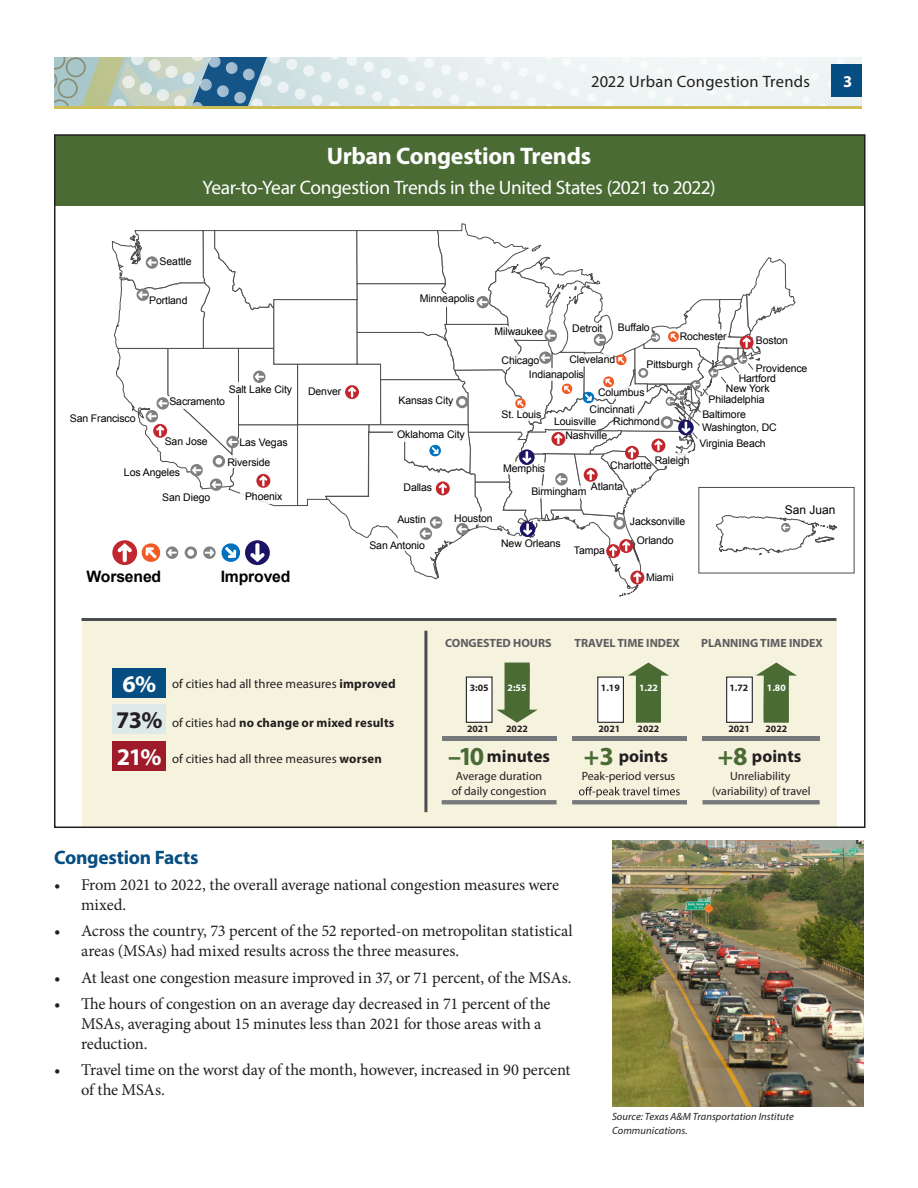
<style>
.page{position:relative;width:918px;height:1188px;background:#fff}
.page>*{position:absolute;margin:0;border:0;box-sizing:border-box;transform-origin:0 0}
.t1{font:700 26.1px "Myriad Pro";color:#4a6b34}
.sub_1__H1{font:700 24px "Myriad Pro";letter-spacing:-.015em;color:#fff}
.graphic{font:700 24px "Myriad Pro";color:#fff}
.graphic-2{font:700 24px "Myriad Pro";color:#231f20}
.sub_copy_center{font:19.5px "Myriad Pro";letter-spacing:-.02em;color:#fff}
.sub_2_H1{font:700 19.5px "Myriad Pro";letter-spacing:-.01em;color:#064d81}
.t2{font:700 17.4px "Myriad Pro";color:#231f20}
.body_indent{font:16.5px/19.8px "Minion Pro";letter-spacing:-.01em;color:#231f20}
.t3{font:16.5px "Myriad Pro";letter-spacing:.015em;color:#231f20}
.t4{font:700 16.5px "Myriad Pro";color:#fff}
.t5{font:700 15.75px "Arial";letter-spacing:-.01em;color:#000}
.graphic_text{font:12.75px "Myriad Pro";letter-spacing:.005em;color:#231f20}
.graphic_text-2{font:700 12.75px "Myriad Pro";letter-spacing:.01em;color:#231f20}
.t6{font:12px/14.2px "Myriad Pro";color:#231f20;text-align:center}
.t7{font:700 12px "Myriad Pro";color:#5d5d60}
.t8{font:12px "Arial";color:#000}
.t9{font:10.5px/16.5px "Arial";letter-spacing:-.01em;color:#000}
.photo_credit{font:italic 10.5px/13.5px "Myriad Pro";letter-spacing:.01em;color:#231f20}
.t10{font:700 9.75px "Myriad Pro";color:#231f20}
.t11{font:700 9.75px "Myriad Pro";color:#fff}
.s1{font-weight:700}
.s2{font-weight:400}
.s3{font-size:26.1px;color:#4a6b34}
</style>
<div class="page">
<svg style="left:54px;top:57px;width:808px;height:49px"></svg>
<hr style="left:54px;top:106px;width:810px;height:3px;background:#cdbe58">
<div style="left:82px;top:618px;width:755px;height:209px;background:#f5f2de"></div>
<div style="left:54px;top:135px;width:810px;height:70px;background:#4a6b34"></div>
<svg style="left:111px;top:223px;width:726px;height:374px"></svg>
<hr style="left:82px;top:618px;width:754px;height:3px;background:#4b4c4d">
<hr style="left:424px;top:631px;width:3px;height:181px;background:#4b4c4d">
<div style="left:112px;top:668px;width:54px;height:30px;background:#064d81"></div>
<div style="left:112px;top:704px;width:54px;height:30px;background:#dee9ea"></div>
<div style="left:112px;top:741px;width:54px;height:29px;background:#9e1b2a"></div>
<hr style="left:442px;top:800px;width:115px;height:4px;background:#76787b">
<hr style="left:442px;top:737px;width:115px;height:4px;background:#76787b">
<hr style="left:572px;top:800px;width:115px;height:4px;background:#76787b">
<hr style="left:572px;top:737px;width:115px;height:4px;background:#76787b">
<hr style="left:702px;top:800px;width:118px;height:4px;background:#76787b">
<hr style="left:703px;top:737px;width:117px;height:4px;background:#76787b">
<svg style="left:579px;top:787px;width:101px;height:11px"></svg>
<svg style="left:496px;top:662px;width:42px;height:61px"></svg>
<div style="left:466px;top:677px;width:27px;height:46px;background:#fff;border:1px solid #231f20"></div>
<svg style="left:628px;top:663px;width:41px;height:60px"></svg>
<div style="left:597px;top:677px;width:27px;height:46px;background:#fff;border:1px solid #231f20"></div>
<svg style="left:756px;top:663px;width:41px;height:60px"></svg>
<div style="left:726px;top:677px;width:27px;height:46px;background:#fff;border:1px solid #231f20"></div>
<img style="left:612px;top:841px;width:252px;height:266px">
<div style="left:832px;top:64px;width:32px;height:33px;background:#064d81"></div>
<div style="left:862px;top:24px;width:44px;height:88px;background:#fff"></div>
<p class="t3" style="left:591px;top:71px;width:220px">2022 Urban Congestion Trends</p>
<p class="t4" style="left:843px;top:70px;width:11px">3</p>
<h1 class="sub_1__H1" style="left:327px;top:140px;width:266px">Urban Congestion Trends</h1>
<p class="sub_copy_center" style="left:202px;top:176px;width:515px">Year-to-Year Congestion Trends in the United States (2021 to 2022)</p>
<p class="t9" style="left:160px;top:253px;width:34px">Seattle</p>
<p class="t9" style="left:149px;top:292px;width:40px">Portland</p>
<p class="t9" style="left:420px;top:291px;width:56px">Minneapolis</p>
<p class="t9" style="left:229px;top:381px;width:65px">Salt Lake City</p>
<p class="t9" style="left:70px;top:410px;width:67px">San Francisco</p>
<p class="t9" style="left:169px;top:393px;width:57px">Sacramento</p>
<p class="t9" style="left:165px;top:433px;width:45px">San Jose</p>
<p class="t9" style="left:239px;top:435px;width:50px">Las Vegas</p>
<p class="t9" style="left:227px;top:454px;width:44px">Riverside</p>
<p class="t9" style="left:124px;top:464px;width:58px">Los Angeles</p>
<p class="t9" style="left:162px;top:489px;width:50px">San Diego</p>
<p class="t9" style="left:245px;top:488px;width:39px">Phoenix</p>
<p class="t9" style="left:308px;top:384px;width:35px">Denver</p>
<p class="t5" style="left:86px;top:566px;width:76px">Worsened</p>
<p class="t5" style="left:221px;top:566px;width:71px">Improved</p>
<p class="t9" style="left:495px;top:323px;width:50px">Milwaukee</p>
<p class="t9" style="left:572px;top:320px;width:32px">Detroit</p>
<p class="t9" style="left:618px;top:319px;width:33px">Buffalo</p>
<p class="t9" style="left:680px;top:328px;width:49px">Rochester</p>
<p class="t9" style="left:756px;top:333px;width:34px">Boston</p>
<p class="t9" style="left:739px;top:364px;width:70px;line-height:9.6px;text-indent:17px">Providence<br>Hartford</p>
<p class="t9" style="left:569px;top:351px;width:47px">Cleveland</p>
<p class="t9" style="left:502px;top:352px;width:39px">Chicago</p>
<p class="t9" style="left:647px;top:356px;width:48px">Pittsburgh</p>
<p class="t9" style="left:529px;top:366px;width:56px">Indianapolis</p>
<p class="t9" style="left:565px;top:414px;width:43px;line-height:14.7px;text-indent:-11px">Louisville<br>Nashville</p>
<p class="t9" style="left:503px;top:460px;width:43px">Memphis</p>
<p class="t9" style="left:531px;top:483px;width:57px">Birmingham</p>
<p class="t9" style="left:708px;top:383px;width:63px;line-height:11.1px;text-indent:18px">New York<br>Philadelphia</p>
<p class="t9" style="left:702px;top:408px;width:76px;line-height:13.4px">Baltimore<br>Washington, DC</p>
<p class="t9" style="left:590px;top:384px;width:57px;text-indent:9px">Columbus<br>Cincinnati</p>
<p class="t9" style="left:398px;top:392px;width:56px">Kansas City</p>
<p class="t9" style="left:501px;top:406px;width:42px">St. Louis</p>
<p class="t9" style="left:613px;top:413px;width:48px">Richmond</p>
<p class="t9" style="left:655px;top:452px;width:36px">Raleigh</p>
<p class="t9" style="left:397px;top:427px;width:69px">Oklahoma City</p>
<p class="t9" style="left:700px;top:435px;width:68px">Virginia Beach</p>
<p class="t9" style="left:610px;top:457px;width:43px">Charlotte</p>
<p class="t9" style="left:591px;top:478px;width:34px">Atlanta</p>
<p class="t9" style="left:404px;top:479px;width:30px">Dallas</p>
<p class="t9" style="left:397px;top:512px;width:30px">Austin</p>
<p class="t8" style="left:785px;top:502px;width:52px">San Juan</p>
<p class="t9" style="left:454px;top:510px;width:40px">Houston</p>
<p class="t9" style="left:630px;top:512px;width:57px;line-height:18.8px;text-align:center">Jacksonville<br>Orlando</p>
<p class="t9" style="left:646px;top:570px;width:29px">Miami</p>
<p class="t9" style="left:369px;top:537px;width:57px">San Antonio</p>
<p class="t9" style="left:501px;top:536px;width:61px">New Orleans</p>
<p class="t9" style="left:574px;top:542px;width:33px">Tampa</p>
<p class="t7" style="left:445px;top:636px;width:108px">CONGESTED HOURS</p>
<p class="t7" style="left:575px;top:636px;width:107px">TRAVEL TIME INDEX</p>
<p class="t7" style="left:701px;top:636px;width:123px">PLANNING TIME INDEX</p>
<p class="graphic" style="left:122px;top:669px;width:35px">6%</p>
<p class="graphic_text" style="left:172px;top:676px;width:225px">of cities had all three measures <span class="s1">improved</span></p>
<p class="graphic-2" style="left:116px;top:704px;width:48px">73%</p>
<p class="graphic_text-2" style="left:172px;top:715px;width:224px"><span class="s2">of cities had</span> no change or mixed results</p>
<p class="graphic" style="left:117px;top:741px;width:46px">21%</p>
<p class="graphic_text" style="left:172px;top:750px;width:211px">of cities had all three measures <span class="s1">worsen</span></p>
<p class="t10" style="left:470px;top:681px;width:20px">3:05</p>
<p class="t10" style="left:601px;top:681px;width:20px">1.19</p>
<p class="t11" style="left:639px;top:681px;width:20px">1.22</p>
<p class="t10" style="left:729px;top:681px;width:20px">1.72</p>
<p class="t11" style="left:767px;top:681px;width:20px">1.80</p>
<p class="t11" style="left:508px;top:681px;width:20px">2:55</p>
<p class="t10" style="left:467px;top:723px;width:23px">2021</p>
<p class="t10" style="left:506px;top:723px;width:23px">2022</p>
<p class="t10" style="left:728px;top:723px;width:23px">2021</p>
<p class="t10" style="left:766px;top:723px;width:23px">2022</p>
<p class="t6" style="left:452px;top:769px;width:96px">Average duration of daily congestion</p>
<p class="t6" style="left:582px;top:769px;width:95px">Peak-period versus</p>
<p class="t10" style="left:599px;top:723px;width:23px">2021</p>
<p class="t10" style="left:638px;top:723px;width:23px">2022</p>
<p class="t1" style="left:448px;top:739px;width:38px">–10</p>
<p class="t1" style="left:584px;top:739px;width:17px">+</p>
<p class="t2" style="left:487px;top:745px;width:65px">minutes</p>
<p class="t2" style="left:599px;top:745px;width:70px"><span class="s3">3</span> points</p>
<p class="t2" style="left:718px;top:745px;width:85px"><span class="s3">+8</span> points</p>
<p class="t6" style="left:712px;top:769px;width:100px">Unreliability (variability) of travel</p>
<h1 class="sub_2_H1" style="left:54px;top:844px;width:146px">Congestion Facts</h1>
<p class="body_indent" style="left:81px;top:875px;width:480px;text-indent:-27px">• From 2021 to 2022, the overall average national congestion measures were mixed.</p>
<p class="body_indent" style="left:81px;top:921px;width:493px;text-indent:-27px">• Across the country, 73 percent of the 52 reported-on metropolitan statistical areas (MSAs) had mixed results across the three measures.</p>
<p class="body_indent" style="left:54px;top:968px;width:519px">• At least one congestion measure improved in 37, or 71 percent, of the MSAs.</p>
<p class="body_indent" style="left:81px;top:994px;width:471px;text-indent:-27px">• The hours of congestion on an average day decreased in 71 percent of the<br>MSAs, averaging about 15 minutes less than 2021 for those areas with a reduction.</p>
<p class="body_indent" style="left:81px;top:1060px;width:491px;text-indent:-27px">• Travel time on the worst day of the month, however, increased in 90 percent of the MSAs.</p>
<p class="photo_credit" style="left:612px;top:1110px;width:183px">Source: Texas A&amp;M Transportation Institute<br>Communications.</p>
</div>
